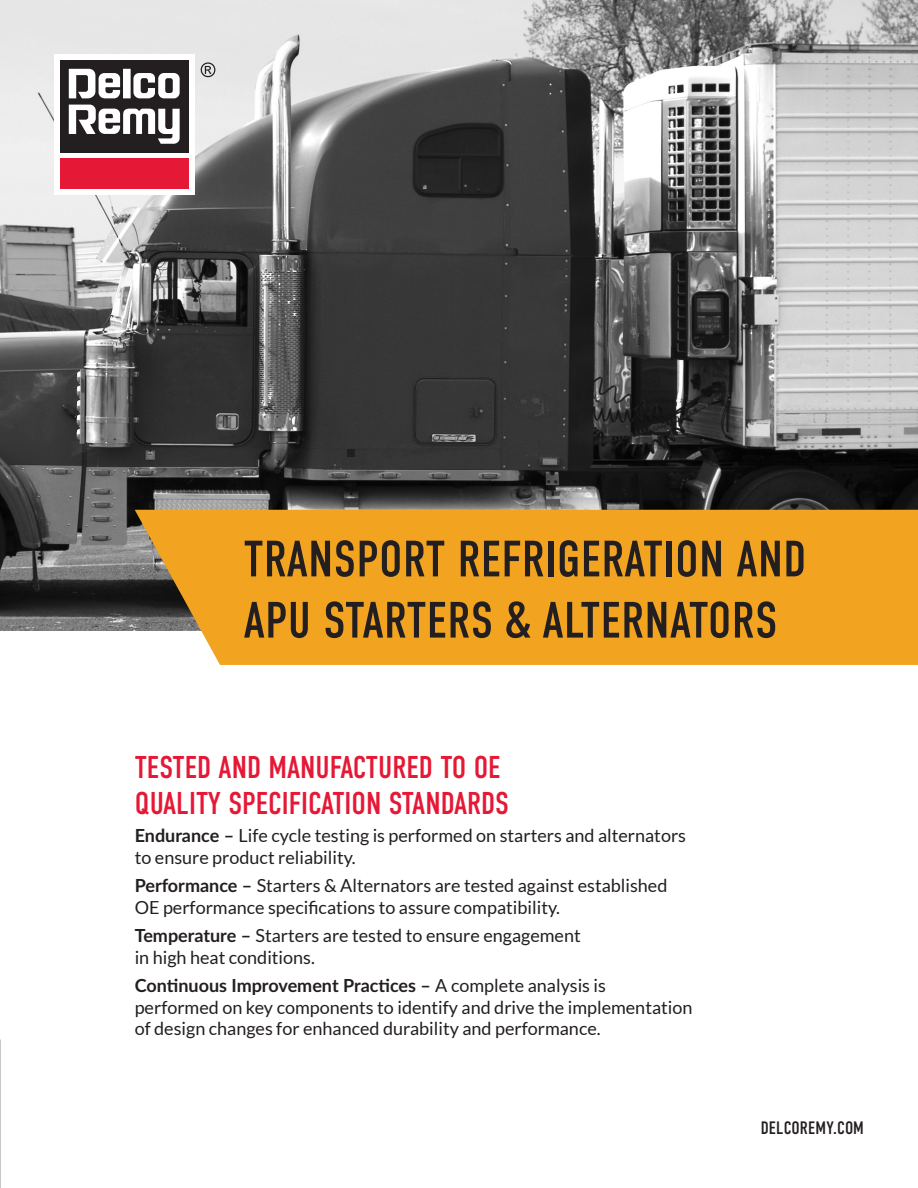
<style>
.page{position:relative;width:918px;height:1188px;background:#fff}
.page>*{position:absolute;margin:0;border:0;box-sizing:border-box;transform-origin:0 0}
.t1{font:51px/61.2px "DIN Condensed";letter-spacing:.01em;color:#231f20}
.t2{font:31.5px "DIN Condensed";color:#e51836}
.t3{font:18px/21.6px "Lato";color:#231f20}
.Website_Lockup{font:18px "DIN Condensed";letter-spacing:.005em;color:#231f20}
.s1{font-weight:700}
</style>
<div class="page">
<img style="left:0;top:0;width:918px;height:631px">
<div style="left:135px;top:510px;width:783px;height:155px;background:#f2a421"></div>
<div style="left:54px;top:54px;width:140px;height:140px;background:#fff"></div>
<div style="left:60px;top:60px;width:128px;height:92px;background:#231f20"></div>
<div style="left:123px;top:69px;width:8px;height:29px;background:#fff"></div>
<div style="left:60px;top:158px;width:128px;height:30px;background:#e51836"></div>
<svg style="left:133px;top:73px;width:47px;height:25px"></svg>
<svg style="left:69px;top:69px;width:51px;height:29px"></svg>
<svg style="left:69px;top:105px;width:111px;height:39px"></svg>
<svg style="left:201px;top:62px;width:14px;height:15px"></svg>
<div style="left:348px;top:450px;width:7px;height:7px;background:#231f20"></div>
<p class="t1" style="left:244px;top:529px;width:564px">TRANSPORT REFRIGERATION AND<br>APU STARTERS &amp; ALTERNATORS</p>
<p class="t2" style="left:135px;top:750px;width:367px">TESTED AND MANUFACTURED TO OE</p>
<p class="t2" style="left:135px;top:785px;width:376px">QUALITY SPECIFICATION STANDARDS</p>
<p class="t3" style="left:135px;top:825px;width:553px"><span class="s1">Endurance –</span> Life cycle testing is performed on starters and alternators to ensure product reliability.</p>
<p class="t3" style="left:135px;top:875px;width:534px"><span class="s1">Performance –</span> Starters &amp; Alternators are tested against established<br>OE performance specifications to assure compatibility.</p>
<p class="t3" style="left:135px;top:925px;width:448px"><span class="s1">Temperature –</span> Starters are tested to ensure engagement in high heat conditions.</p>
<p class="t3" style="left:135px;top:975px;width:559px"><span class="s1">Continuous Improvement Practices –</span> A complete analysis is performed on key components to identify and drive the implementation of design changes for enhanced durability and performance.</p>
<p class="Website_Lockup" style="left:761px;top:1118px;width:105px">DELCOREMY.COM</p>
</div>
